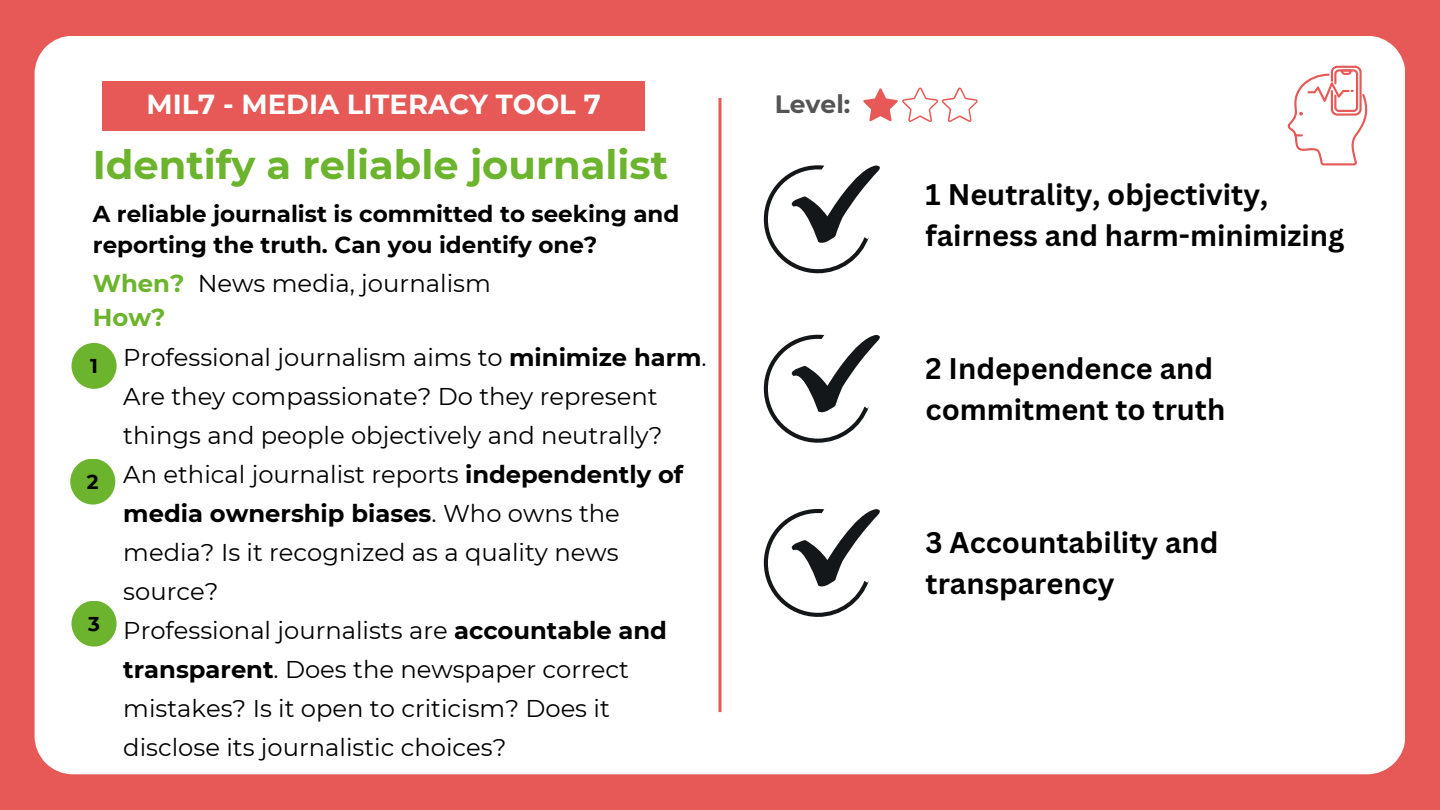
<style>
.page{position:relative;width:1440px;height:810px;background:#e65956}
.page>*{position:absolute;margin:0;border:0;box-sizing:border-box;transform-origin:0 0}
.t1{font:700 40px "Montserrat";color:#6cb42d}
.t2{font:700 29px/40.5px "Canva Sans";color:#000}
.t3{font:700 27.5px "Montserrat";color:#fff}
.t4{font:700 25px "Montserrat";color:#545454}
.t5{font:24.3px/33.8px "Montserrat";color:#000}
.t6{font:24.2px/39px "Montserrat";color:#000}
.t7{font:700 23px/31.5px "Montserrat";color:#000}
.t8{font:700 20px "Montserrat";color:#000}
.s1{font-weight:700;color:#6cb42d}
.s2{font-weight:700}
</style>
<div class="page">
<div style="left:35px;top:36px;width:1370px;height:738px;background:#fff"></div>
<hr style="left:718px;top:98px;width:3px;height:614px;background:#e65956">
<div style="left:102px;top:81px;width:543px;height:50px;background:#e65956"></div>
<svg style="left:764px;top:165px;width:119px;height:108px;background:#cdcdce"></svg>
<svg style="left:764px;top:335px;width:119px;height:108px;background:#cdcdce"></svg>
<svg style="left:764px;top:509px;width:119px;height:108px;background:#cdcdce"></svg>
<svg style="left:863px;top:88px;width:116px;height:34px"></svg>
<svg style="left:1288px;top:66px;width:80px;height:99px;background:#fbe4e4"></svg>
<div style="left:72px;top:343px;width:45px;height:46px;background:#6cb42d;border-radius:50%"></div>
<div style="left:70px;top:459px;width:45px;height:46px;background:#6cb42d;border-radius:50%"></div>
<div style="left:72px;top:601px;width:45px;height:46px;background:#6cb42d;border-radius:50%"></div>
<p class="t3" style="left:146px;top:88px;width:456px">MIL7 - MEDIA LITERACY TOOL 7</p>
<h1 class="t1" style="left:93px;top:140px;width:577px">Identify a reliable journalist</h1>
<p class="t7" style="left:93px;top:198px;width:588px">A reliable journalist is committed to seeking and reporting the truth. Can you identify one?</p>
<p class="t5" style="left:93px;top:267px;width:400px"><span class="s1">When?</span> News media, journalism<br><span class="s1">How?</span></p>
<p class="t8" style="left:90px;top:354px;width:9px">1</p>
<p class="t8" style="left:87px;top:469px;width:13px">2</p>
<p class="t8" style="left:88px;top:611px;width:13px">3</p>
<p class="t6" style="left:123px;top:338px;width:585px">Professional journalism aims to <span class="s2">minimize harm</span>.<br>Are they compassionate? Do they represent things and people objectively and neutrally?<br>An ethical journalist reports <span class="s2">independently of media ownership biases</span>. Who owns the media? Is it recognized as a quality news source?<br>Professional journalists are <span class="s2">accountable and transparent</span>. Does the newspaper correct mistakes? Is it open to criticism? Does it disclose its journalistic choices?</p>
<p class="t4" style="left:775px;top:89px;width:77px">Level:</p>
<p class="t2" style="left:926px;top:174px;width:420px">1 Neutrality, objectivity, fairness and harm-minimizing</p>
<p class="t2" style="left:926px;top:348px;width:301px">2 Independence and commitment to truth</p>
<p class="t2" style="left:926px;top:522px;width:294px">3 Accountability and transparency</p>
</div>
